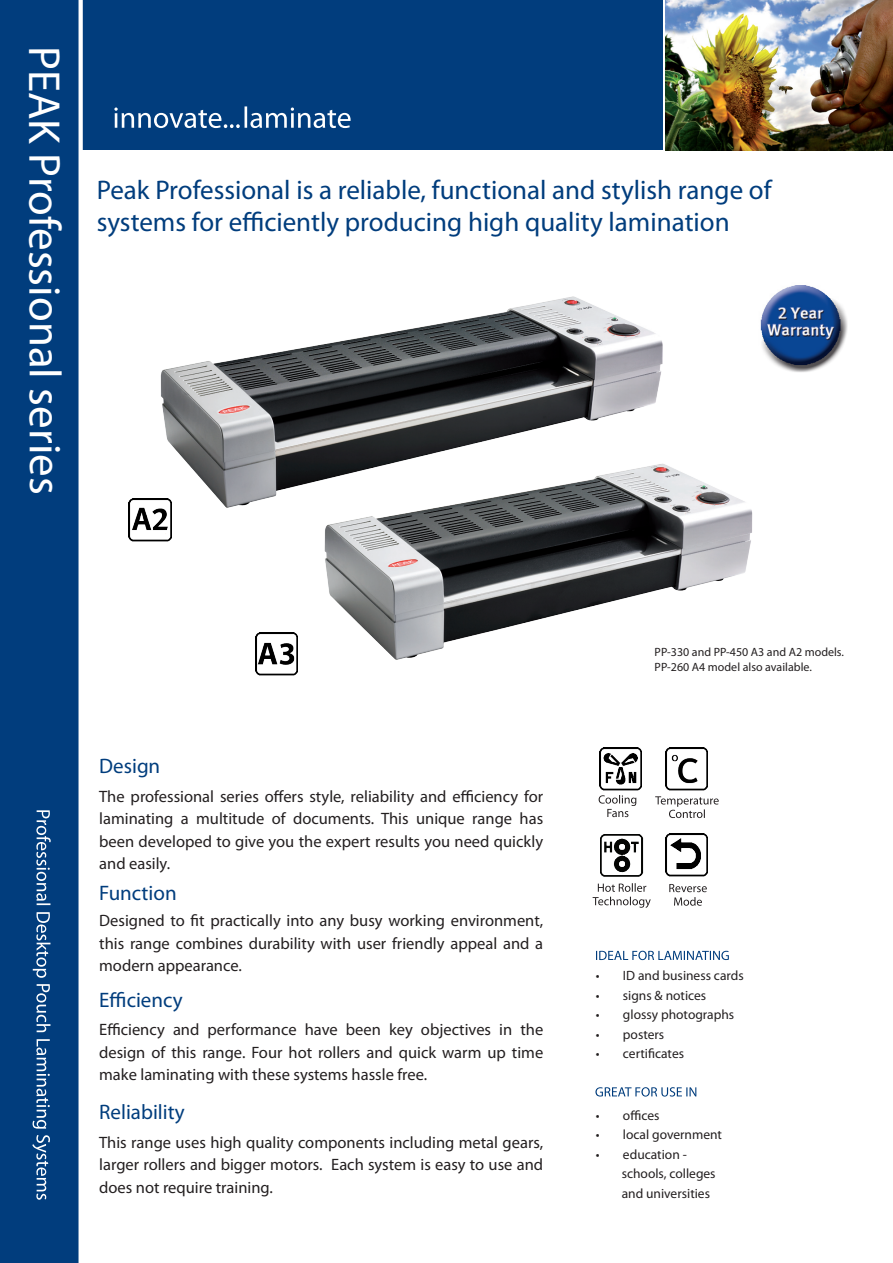
<style>
.page{position:relative;width:893px;height:1263px;background:#fff}
.page>*{position:absolute;margin:0;border:0;box-sizing:border-box;transform-origin:0 0}
.t1{font:45px "Myriad Pro";letter-spacing:-.005em;color:#fff}
.t2{font:27px/32.4px "Myriad Pro";color:#013d7d}
.t3{font:21px "Myriad Pro";color:#013d7d}
.t4{font:16.5px/22.5px "Myriad Pro";color:#231f20;text-align:justify}
.t5{font:13.5px/19.5px "Myriad Pro";color:#231f20}
.t6{font:12px/14.4px "Myriad Pro";color:#231f20}
</style>
<div class="page">
<div style="left:0;top:0;width:663px;height:150px;background:#013d7d"></div>
<div style="left:0;top:0;width:83px;height:1263px;background:#013d7d"></div>
<img style="left:760px;top:285px;width:88px;height:87px">
<img style="left:665px;top:833px;width:43px;height:43px">
<img style="left:665px;top:747px;width:43px;height:43px">
<img style="left:599px;top:747px;width:43px;height:43px">
<img style="left:601px;top:835px;width:42px;height:42px">
<img style="left:255px;top:632px;width:43px;height:43px">
<svg style="left:114px;top:106px;width:237px;height:22px"></svg>
<svg style="left:32px;top:810px;width:19px;height:390px"></svg>
<svg style="left:596px;top:951px;width:133px;height:9px"></svg>
<svg style="left:595px;top:1087px;width:101px;height:9px"></svg>
<svg style="left:669px;top:884px;width:38px;height:22px"></svg>
<svg style="left:655px;top:796px;width:64px;height:22px"></svg>
<svg style="left:599px;top:795px;width:37px;height:22px"></svg>
<svg style="left:593px;top:883px;width:58px;height:25px"></svg>
<img style="left:129px;top:499px;width:42px;height:42px">
<img style="left:666px;top:0;width:227px;height:150px">
<img style="left:324px;top:469px;width:429px;height:191px">
<img style="left:151px;top:296px;width:524px;height:222px">
<h1 class="t1" style="left:72px;top:46px;width:450px;rotate:90deg">PEAK Professional series</h1>
<h2 class="t2" style="left:97px;top:173px;width:676px">Peak Professional is a reliable, functional and stylish range of systems for efficiently producing high quality lamination</h2>
<p class="t3" style="left:99px;top:753px;width:63px">Design</p>
<p class="t4" style="left:99px;top:785px;width:445px">The professional series offers style, reliability and efficiency for laminating a multitude of documents. This unique range has been developed to give you the expert results you need quickly and easily.</p>
<p class="t3" style="left:99px;top:879px;width:79px">Function</p>
<p class="t4" style="left:99px;top:909px;width:445px">Designed to fit practically into any busy working environment, this range combines durability with user friendly appeal and a modern appearance.</p>
<p class="t3" style="left:99px;top:987px;width:85px">Efficiency</p>
<p class="t4" style="left:99px;top:1018px;width:446px">Efficiency and performance have been key objectives in the design of this range. Four hot rollers and quick warm up time make laminating with these systems hassle free.</p>
<p class="t3" style="left:99px;top:1099px;width:87px">Reliability</p>
<p class="t4" style="left:99px;top:1131px;width:445px">This range uses high quality components including metal gears, larger rollers and bigger motors. Each system is easy to use and does not require training.</p>
<p class="t6" style="left:655px;top:645px;width:191px">PP-330 and PP-450 A3 and A2 models.<br>PP-260 A4 model also available.</p>
<p class="t5" style="left:596px;top:966px;width:5px;text-align:justify">• • • • •</p>
<p class="t5" style="left:596px;top:1105px;width:5px;text-align:justify">• • •</p>
<p class="t5" style="left:623px;top:966px;width:122px">ID and business cards signs &amp; notices glossy photographs posters<br>certificates</p>
<p class="t5" style="left:622px;top:1105px;width:102px">offices<br>local government education - schools, colleges and universities</p>
</div>
